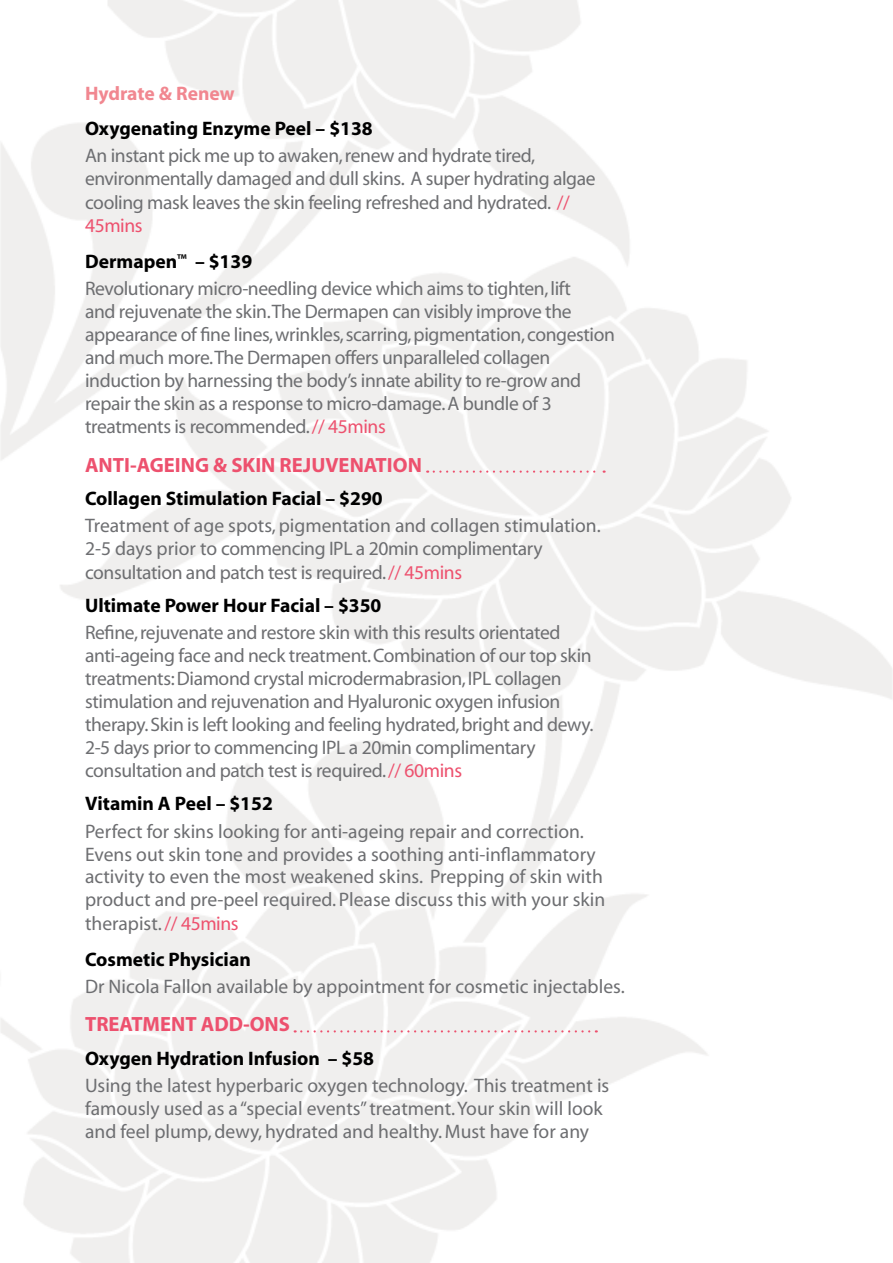
<style>
.page{position:relative;width:893px;height:1263px;background:#fff}
.page>*{position:absolute;margin:0;border:0;box-sizing:border-box;transform-origin:0 0}
.t1{font:20.7px "Myriad Bold Norm";color:#ed516e}
.t2{font:19.65px/23px "Myriad";letter-spacing:-.02em;color:#6d6e71}
.t3{font:19.65px/23px "Myriad";color:#6d6e71}
.t4{font:19.65px "Myriad Bold Norm";color:#000}
.t5{font:19.65px "Myriad Bold Norm";letter-spacing:-.005em;color:#f18790}
.s1{color:#ed516e}
</style>
<div class="page">
<img style="left:0;top:0;width:893px;height:1263px">
<svg style="left:434px;top:470px;width:171px;height:3px"></svg>
<svg style="left:295px;top:1030px;width:302px;height:2px"></svg>
<p class="t5" style="left:85px;top:83px;width:151px">Hydrate &amp; Renew</p>
<p class="t4" style="left:85px;top:118px;width:289px">Oxygenating Enzyme Peel – $138</p>
<p class="t2" style="left:85px;top:145px;width:512px">An instant pick me up to awaken, renew and hydrate tired, environmentally damaged and dull skins. A super hydrating algae cooling mask leaves the skin feeling refreshed and hydrated. <span class="s1">// 45mins</span></p>
<p class="t4" style="left:85px;top:251px;width:169px">Dermapen<sup>™</sup> – $139</p>
<p class="t2" style="left:85px;top:278px;width:531px">Revolutionary micro-needling device which aims to tighten, lift<br>and rejuvenate the skin.The Dermapen can visibly improve the appearance of fine lines, wrinkles, scarring, pigmentation, congestion and much more.The Dermapen offers unparalleled collagen induction by harnessing the body’s innate ability to re-grow and repair the skin as a response to micro-damage. A bundle of 3 treatments is recommended. <span class="s1">// 45mins</span></p>
<p class="t1" style="left:85px;top:454px;width:338px">ANTI-AGEING &amp; SKIN REJUVENATION</p>
<p class="t4" style="left:85px;top:488px;width:299px">Collagen Stimulation Facial – $290</p>
<p class="t2" style="left:85px;top:515px;width:517px">Treatment of age spots, pigmentation and collagen stimulation.<br>2-5 days prior to commencing IPL a 20min complimentary consultation and patch test is required. <span class="s1">// 45mins</span></p>
<p class="t4" style="left:85px;top:595px;width:298px">Ultimate Power Hour Facial – $350</p>
<p class="t2" style="left:85px;top:622px;width:510px">Refine, rejuvenate and restore skin with this results orientated anti-ageing face and neck treatment. Combination of our top skin treatments: Diamond crystal microdermabrasion, IPL collagen stimulation and rejuvenation and Hyaluronic oxygen infusion therapy. Skin is left looking and feeling hydrated, bright and dewy.<br>2-5 days prior to commencing IPL a 20min complimentary consultation and patch test is required. <span class="s1">// 60mins</span></p>
<p class="t4" style="left:85px;top:793px;width:189px">Vitamin A Peel – $152</p>
<p class="t3" style="left:85px;top:820px;width:522px">Perfect for skins looking for anti-ageing repair and correction.<br>Evens out skin tone and provides a soothing anti-inflammatory activity to even the most weakened skins. Prepping of skin with product and pre-peel required. Please discuss this with your skin therapist. <span class="s1">// 45mins</span></p>
<p class="t4" style="left:85px;top:949px;width:167px">Cosmetic Physician</p>
<p class="t3" style="left:85px;top:976px;width:541px">Dr Nicola Fallon available by appointment for cosmetic injectables.</p>
<p class="t1" style="left:85px;top:1014px;width:207px">TREATMENT ADD-ONS</p>
<p class="t4" style="left:85px;top:1048px;width:291px">Oxygen Hydration Infusion – $58</p>
<p class="t3" style="left:85px;top:1075px;width:526px">Using the latest hyperbaric oxygen technology. This treatment is famously used as a “special events” treatment. Your skin will look and feel plump, dewy, hydrated and healthy. Must have for any</p>
</div>
